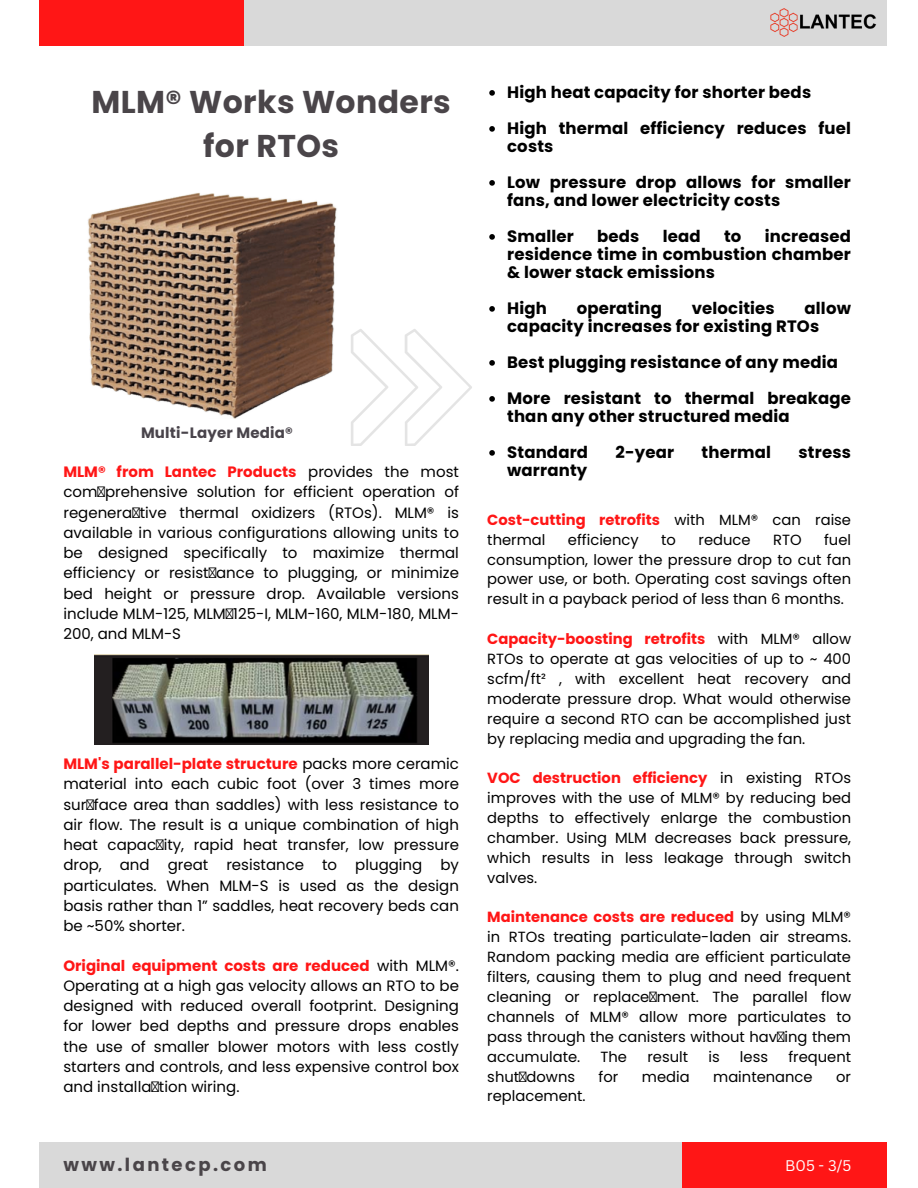
<style>
.page{position:relative;width:918px;height:1188px;background:#fff}
.page>*{position:absolute;margin:0;border:0;box-sizing:border-box;transform-origin:0 0}
.t1{font:700 31.5px/43.8px "Poppins";letter-spacing:.015em;color:#4a4549;text-align:center}
.t2{font:700 18px "Poppins";letter-spacing:.135em;color:#4a4549}
.t3{font:700 16.5px/18px "Poppins";letter-spacing:.01em;color:#000}
.t4{font:15px/20.2px "Poppins";color:#000;text-align:justify}
.t5{font:700 15px "Poppins";color:#ff1616}
.t6{font:700 15px "Poppins";letter-spacing:.015em;color:#49444b}
.t7{font:15px "Canva Sans";color:#fff}
.t8{font:14.7px/20px "Poppins";color:#000;text-align:justify}
.s1{font-weight:400;color:#000}
.s2{font-weight:700;color:#ff1616}
</style>
<div class="page">
<div style="left:243px;top:0;width:644px;height:45px;background:#d9d9d9"></div>
<div style="left:39px;top:0;width:204px;height:45px;background:#ff1616"></div>
<div style="left:39px;top:1143px;width:644px;height:45px;background:#d9d9d9"></div>
<div style="left:683px;top:1143px;width:204px;height:45px;background:#ff1616"></div>
<img style="left:771px;top:8px;width:105px;height:28px">
<svg style="left:351px;top:329px;width:121px;height:117px"></svg>
<img style="left:87px;top:192px;width:250px;height:226px">
<img style="left:94px;top:654px;width:334px;height:90px">
<svg style="left:489px;top:90px;width:6px;height:6px"></svg>
<svg style="left:489px;top:126px;width:6px;height:6px"></svg>
<svg style="left:489px;top:180px;width:6px;height:6px"></svg>
<svg style="left:489px;top:234px;width:6px;height:6px"></svg>
<svg style="left:489px;top:306px;width:6px;height:6px"></svg>
<svg style="left:489px;top:360px;width:6px;height:6px"></svg>
<svg style="left:489px;top:396px;width:6px;height:6px"></svg>
<svg style="left:489px;top:450px;width:6px;height:6px"></svg>
<p class="t1" style="left:91px;top:80px;width:361px">MLM® Works Wonders for RTOs</p>
<p class="t3" style="left:507px;top:83px;width:306px">High heat capacity for shorter beds</p>
<p class="t3" style="left:507px;top:119px;width:345px">High thermal efficiency reduces fuel costs</p>
<p class="t3" style="left:507px;top:173px;width:345px">Low pressure drop allows for smaller fans, and lower electricity costs</p>
<p class="t3" style="left:507px;top:227px;width:68px">Smaller</p>
<p class="t3" style="left:597px;top:227px;width:44px">beds</p>
<p class="t3" style="left:663px;top:227px;width:39px">lead</p>
<p class="t3" style="left:724px;top:227px;width:19px">to</p>
<p class="t3" style="left:507px;top:227px;width:345px;text-align:justify;text-indent:258px">increased residence time in combustion chamber &amp; lower stack emissions</p>
<p class="t3" style="left:507px;top:299px;width:41px">High</p>
<p class="t3" style="left:577px;top:299px;width:87px">operating</p>
<p class="t3" style="left:692px;top:299px;width:85px">velocities</p>
<p class="t3" style="left:507px;top:299px;width:345px;text-indent:297px">allow capacity increases for existing RTOs</p>
<p class="t3" style="left:507px;top:353px;width:332px">Best plugging resistance of any media</p>
<p class="t3" style="left:507px;top:389px;width:345px">More resistant to thermal breakage than any other structured media</p>
<p class="t3" style="left:507px;top:443px;width:82px">Standard</p>
<p class="t3" style="left:616px;top:443px;width:60px">2-year</p>
<p class="t3" style="left:702px;top:443px;width:71px">thermal</p>
<p class="t3" style="left:799px;top:443px;width:54px">stress</p>
<p class="t6" style="left:141px;top:422px;width:153px">Multi-Layer Media®</p>
<p class="t5" style="left:63px;top:461px;width:397px">MLM® from Lantec Products <span class="s1">provides the most</span></p>
<p class="t3" style="left:507px;top:461px;width:82px">warranty</p>
<p class="t4" style="left:63px;top:482px;width:397px">com prehensive solution for efficient operation of regenera tive thermal oxidizers (RTOs). MLM® is available in various configurations allowing units to be designed specifically to maximize thermal efficiency or resist ance to plugging, or minimize bed height or pressure drop. Available versions include MLM-125, MLM 125-I, MLM-160, MLM-180, MLM-200, and MLM-S</p>
<p class="t8" style="left:487px;top:510px;width:365px"><span class="s2">Cost-cutting retrofits</span> with MLM® can raise thermal</p>
<p class="t8" style="left:487px;top:530px;width:365px;text-indent:337px">fuel consumption, lower the pressure drop to cut fan power use, or both. Operating cost savings often result in a payback period of less than 6 months.</p>
<p class="t8" style="left:487px;top:629px;width:365px"><span class="s2">Capacity-boosting retrofits</span> with MLM® allow RTOs to operate at gas velocities of up to ~ 400 scfm/ft² , with excellent heat recovery and moderate pressure drop. What would otherwise require a second RTO can be accomplished just by replacing media and upgrading the fan.</p>
<p class="t8" style="left:487px;top:768px;width:365px"><span class="s2">VOC destruction efficiency</span> in existing RTOs improves with the use of MLM® by reducing bed depths to effectively enlarge the combustion chamber. Using MLM decreases back pressure, which results in less leakage through switch valves.</p>
<p class="t8" style="left:487px;top:907px;width:365px"><span class="s2">Maintenance costs are reduced</span> by using MLM® in RTOs treating particulate-laden air streams.<br>Random packing media are efficient particulate filters, causing them to plug and need frequent cleaning or replace ment. The parallel flow channels of MLM® allow more particulates to pass through the canisters without hav ing them accumulate.</p>
<p class="t8" style="left:568px;top:530px;width:72px">efficiency</p>
<p class="t8" style="left:661px;top:530px;width:16px">to</p>
<p class="t8" style="left:699px;top:530px;width:54px">reduce</p>
<p class="t8" style="left:773px;top:530px;width:30px">RTO</p>
<p class="t4" style="left:63px;top:754px;width:397px"><span class="s2">MLM's parallel-plate structure</span> packs more ceramic material into each cubic foot (over 3 times more sur face area than saddles) with less resistance to air flow. The result is a unique combination of high heat capac ity, rapid heat transfer, low pressure drop, and great resistance to plugging by particulates. When MLM-S is used as the design basis rather than 1” saddles, heat recovery beds can be ~50% shorter.</p>
<p class="t4" style="left:63px;top:955px;width:397px"><span class="s2">Original equipment costs are reduced</span> with MLM®.<br>Operating at a high gas velocity allows an RTO to be designed with reduced overall footprint. Designing for lower bed depths and pressure drops enables the use of smaller blower motors with less costly starters and controls, and less expensive control box and installa tion wiring.</p>
<p class="t8" style="left:601px;top:1047px;width:28px">The</p>
<p class="t8" style="left:647px;top:1047px;width:42px">result</p>
<p class="t8" style="left:708px;top:1047px;width:13px">is</p>
<p class="t8" style="left:740px;top:1047px;width:30px">less</p>
<p class="t8" style="left:788px;top:1047px;width:64px">frequent</p>
<p class="t8" style="left:487px;top:1066px;width:89px">shut downs</p>
<p class="t8" style="left:599px;top:1066px;width:21px">for</p>
<p class="t8" style="left:642px;top:1066px;width:49px">media</p>
<p class="t8" style="left:713px;top:1066px;width:101px">maintenance</p>
<p class="t8" style="left:836px;top:1066px;width:16px">or</p>
<p class="t8" style="left:487px;top:1086px;width:100px">replacement.</p>
<p class="t2" style="left:63px;top:1152px;width:205px">www.lantecp.com</p>
<p class="t7" style="left:785px;top:1155px;width:68px">B05 - 3/5</p>
</div>
